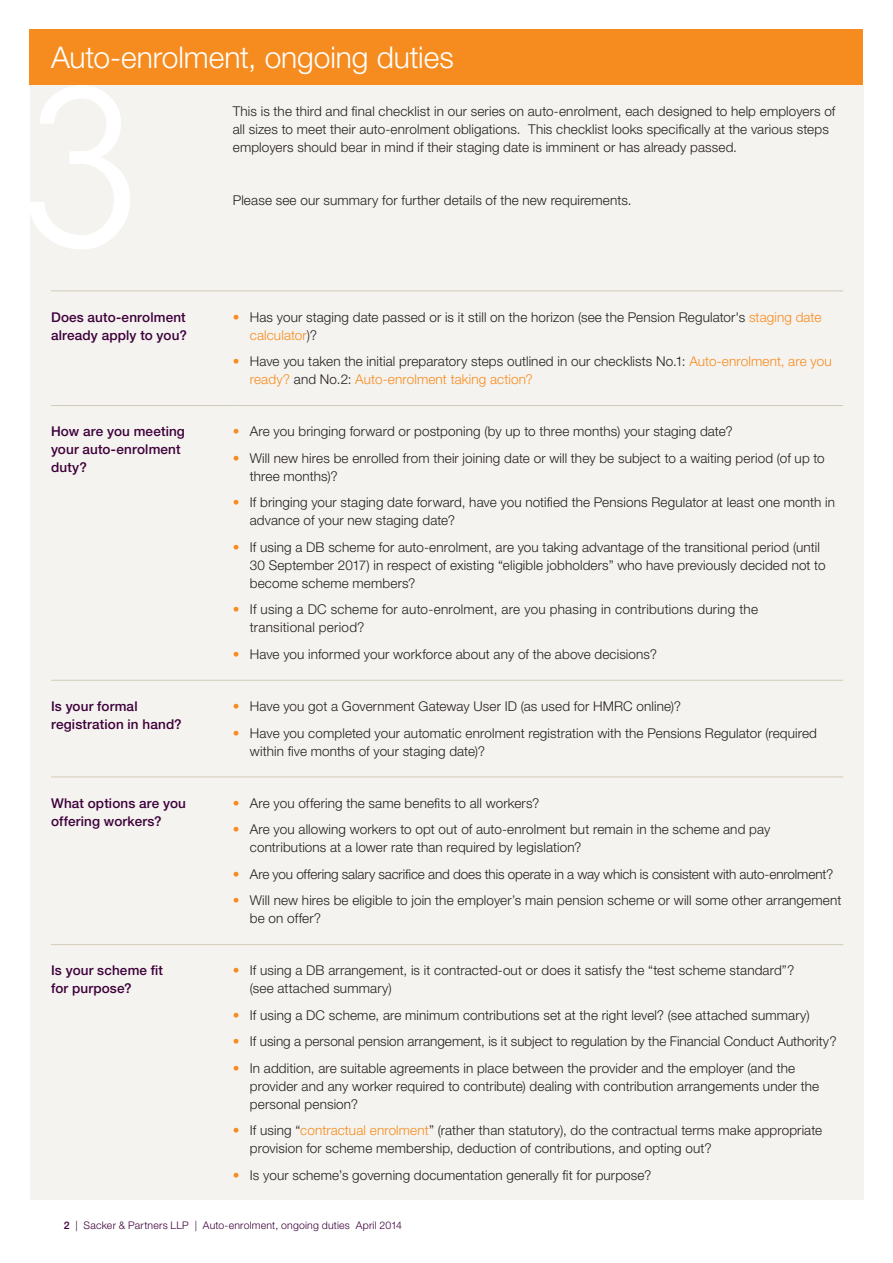
<style>
.page{position:relative;width:893px;height:1263px;background:#fff}
.page>*{position:absolute;margin:0;border:0;box-sizing:border-box;transform-origin:0 0}
.t1{font:300 30px "Helvetica Neue LT Std";letter-spacing:-.005em;color:#fff}
.t2{font:300 13.5px/18px "Helvetica Neue LT Std";letter-spacing:.01em;color:#231f20}
.t3{font:500 13.5px/18px "Helvetica Neue LT Std";letter-spacing:.01em;color:#3d003b}
.t4{font:300 13.5px "Helvetica Neue LT Std";letter-spacing:-.01em;color:#231f20}
.t5{font:300 10.5px "Helvetica Neue LT Std";letter-spacing:.02em;color:#3d003b}
.s1{color:#f68c1f}
.s2{font-weight:500}
</style>
<div class="page">
<div style="left:30px;top:85px;width:833px;height:1115px;background:#f5f3ef"></div>
<svg style="left:30px;top:85px;width:100px;height:164px"></svg>
<div style="left:30px;top:30px;width:833px;height:55px;background:#f68c1f"></div>
<hr style="left:51px;top:290px;width:182px;height:1px;background:#d2cbb8">
<hr style="left:233px;top:290px;width:610px;height:1px;background:#d2cbb8">
<hr style="left:51px;top:944px;width:182px;height:1px;background:#d2cbb8">
<hr style="left:233px;top:944px;width:610px;height:1px;background:#d2cbb8">
<hr style="left:51px;top:776px;width:182px;height:1px;background:#d2cbb8">
<hr style="left:233px;top:776px;width:610px;height:1px;background:#d2cbb8">
<hr style="left:51px;top:680px;width:182px;height:1px;background:#d2cbb8">
<hr style="left:233px;top:680px;width:610px;height:1px;background:#d2cbb8">
<hr style="left:51px;top:405px;width:182px;height:1px;background:#d2cbb8">
<hr style="left:233px;top:405px;width:610px;height:1px;background:#d2cbb8">
<h1 class="t1" style="left:51px;top:39px;width:404px">Auto-enrolment, ongoing duties</h1>
<p class="t2" style="left:233px;top:102px;width:604px">This is the third and final checklist in our series on auto-enrolment, each designed to help employers of all sizes to meet their auto-enrolment obligations. This checklist looks specifically at the various steps employers should bear in mind if their staging date is imminent or has already passed.</p>
<p class="t2" style="left:233px;top:191px;width:400px">Please see our summary for further details of the new requirements.</p>
<p class="t3" style="left:51px;top:308px;width:137px">Does auto-enrolment already apply to you?</p>
<p class="t2" style="left:250px;top:308px;width:573px;text-indent:-17px"><span class="s1">•</span> Has your staging date passed or is it still on the horizon (see the Pension Regulator's <span class="s1">staging date calculator</span>)?</p>
<p class="t2" style="left:250px;top:352px;width:583px;text-indent:-17px"><span class="s1">•</span> Have you taken the initial preparatory steps outlined in our checklists No.1: <span class="s1">Auto-enrolment, are you ready?</span> and No.2: <span class="s1">Auto-enrolment taking action?</span></p>
<p class="t3" style="left:51px;top:422px;width:135px">How are you meeting your auto-enrolment duty?</p>
<p class="t2" style="left:233px;top:422px;width:501px"><span class="s1">•</span> Are you bringing forward or postponing (by up to three months) your staging date?</p>
<p class="t2" style="left:250px;top:449px;width:576px;text-indent:-17px"><span class="s1">•</span> Will new hires be enrolled from their joining date or will they be subject to a waiting period (of up to three months)?</p>
<p class="t2" style="left:250px;top:493px;width:587px;text-indent:-17px"><span class="s1">•</span> If bringing your staging date forward, have you notified the Pensions Regulator at least one month in advance of your new staging date?</p>
<p class="t2" style="left:250px;top:538px;width:577px;text-indent:-17px"><span class="s1">•</span> If using a DB scheme for auto-enrolment, are you taking advantage of the transitional period (until<br>30 September 2017) in respect of existing “eligible jobholders” who have previously decided not to become scheme members?</p>
<p class="t2" style="left:250px;top:600px;width:510px;text-indent:-17px"><span class="s1">•</span> If using a DC scheme for auto-enrolment, are you phasing in contributions during the transitional period?</p>
<p class="t2" style="left:233px;top:645px;width:426px"><span class="s1">•</span> Have you informed your workforce about any of the above decisions?</p>
<p class="t3" style="left:51px;top:697px;width:132px">Is your formal registration in hand?</p>
<p class="t2" style="left:233px;top:697px;width:450px"><span class="s1">•</span> Have you got a Government Gateway User ID (as used for HMRC online)?</p>
<p class="t2" style="left:250px;top:723px;width:569px;text-indent:-17px"><span class="s1">•</span> Have you completed your automatic enrolment registration with the Pensions Regulator (required within five months of your staging date)?</p>
<p class="t3" style="left:51px;top:794px;width:136px">What options are you offering workers?</p>
<p class="t2" style="left:233px;top:794px;width:308px"><span class="s1">•</span> Are you offering the same benefits to all workers?</p>
<p class="t2" style="left:250px;top:820px;width:522px;text-indent:-17px"><span class="s1">•</span> Are you allowing workers to opt out of auto-enrolment but remain in the scheme and pay contributions at a lower rate than required by legislation?</p>
<p class="t4" style="left:233px;top:866px;width:602px"><span class="s1">•</span> Are you offering salary sacrifice and does this operate in a way which is consistent with auto-enrolment?</p>
<p class="t2" style="left:250px;top:891px;width:593px;text-indent:-17px"><span class="s1">•</span> Will new hires be eligible to join the employer’s main pension scheme or will some other arrangement be on offer?</p>
<p class="t3" style="left:51px;top:961px;width:113px">Is your scheme fit for purpose?</p>
<p class="t2" style="left:250px;top:961px;width:546px;text-indent:-17px"><span class="s1">•</span> If using a DB arrangement, is it contracted-out or does it satisfy the “test scheme standard”? (see attached summary)</p>
<p class="t2" style="left:233px;top:1006px;width:578px"><span class="s1">•</span> If using a DC scheme, are minimum contributions set at the right level? (see attached summary)</p>
<p class="t2" style="left:233px;top:1032px;width:605px"><span class="s1">•</span> If using a personal pension arrangement, is it subject to regulation by the Financial Conduct Authority?</p>
<p class="t2" style="left:250px;top:1059px;width:571px;text-indent:-17px"><span class="s1">•</span> In addition, are suitable agreements in place between the provider and the employer (and the provider and any worker required to contribute) dealing with contribution arrangements under the personal pension?</p>
<p class="t2" style="left:250px;top:1121px;width:574px;text-indent:-17px"><span class="s1">•</span> If using “<span class="s1">contractual enrolment</span>” (rather than statutory), do the contractual terms make appropriate provision for scheme membership, deduction of contributions, and opting out?</p>
<p class="t2" style="left:233px;top:1166px;width:420px"><span class="s1">•</span> Is your scheme’s governing documentation generally fit for purpose?</p>
<p class="t5" style="left:64px;top:1219px;width:340px"><span class="s2">2</span> | Sacker &amp; Partners LLP | Auto-enrolment, ongoing duties April 2014</p>
</div>
